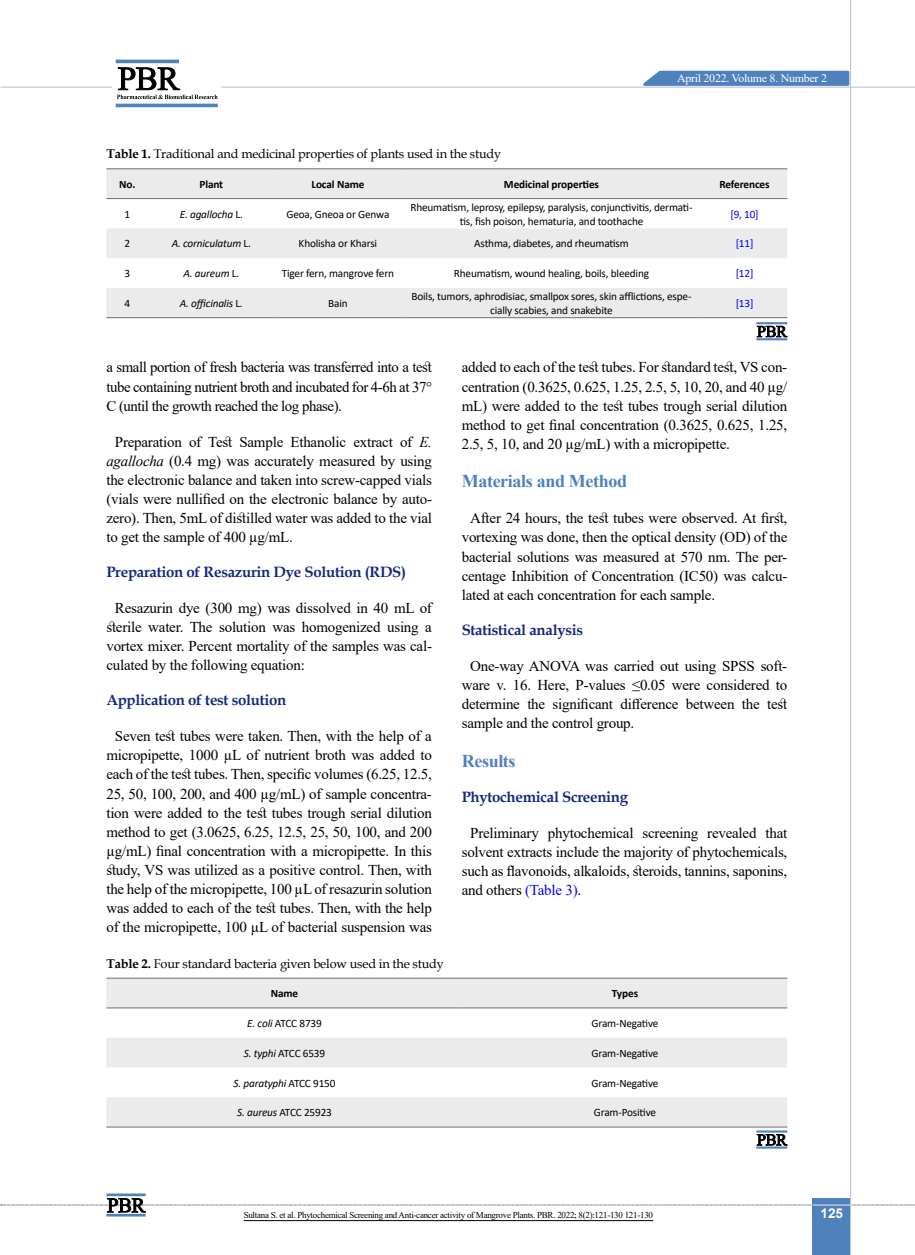
<style>
.page{position:relative;width:915px;height:1255px;background:#fff}
.page>*{position:absolute;margin:0;border:0;box-sizing:border-box;transform-origin:0 0}
.t1{font:700 18px "Times New Roman";letter-spacing:-.02em;color:#4f81bd}
.t2{font:15px/19px "Times New Roman";letter-spacing:-.015em;color:#000;text-align:justify}
.t3{font:700 15px "Book Antiqua";letter-spacing:-.02em;color:#14287e}
.t4{font:700 13.5px "Arial";color:#fff}
.t5{font:12.75px "Book Antiqua";letter-spacing:-.015em;color:#000}
.t6{font:11.4px "Times New Roman";letter-spacing:-.025em;color:#fff;scale:1.05 1}
.t7{font:11.25px/13.5px "Calibri";letter-spacing:-.015em;color:#000;text-align:center}
.t8{font:italic 11.25px "Calibri";letter-spacing:-.015em;color:#000}
.t9{font:700 11.25px "Calibri";letter-spacing:-.01em;color:#000}
.t10{font:11.25px "Calibri";letter-spacing:-.015em;color:#00f}
.t11{font:9px "Times New Roman";letter-spacing:-.03em;color:#000}
.s1{font-weight:700}
.s2{font-style:normal}
.s3{font-style:italic}
.s4{color:#00f}
</style>
<div class="page">
<hr style="left:0;top:87px;width:914px;height:1px;background:#c2c4c6">
<div style="left:812px;top:1198px;width:38px;height:56px;background:#4f81bd"></div>
<hr style="left:849px;top:0;width:1px;height:1254px;background:#c2c4c6">
<svg style="left:635px;top:69px;width:215px;height:18px;background:#749bca"></svg>
<svg style="left:1px;top:1197px;width:914px;height:15px"></svg>
<hr style="left:106px;top:1193px;width:40px;height:3px;background:#4f81bd">
<hr style="left:106px;top:1213px;width:40px;height:3px;background:#4f81bd">
<div style="left:112px;top:56px;width:108px;height:49px;background:linear-gradient(to right,#fff,#fff)"></div>
<hr style="left:116px;top:60px;width:63px;height:3px;background:#4f81bd">
<hr style="left:116px;top:104px;width:102px;height:3px;background:#4f81bd">
<svg style="left:117px;top:67px;width:100px;height:32px"></svg>
<svg style="left:106px;top:169px;width:681px;height:148px;fill:#ebebec"></svg>
<hr style="left:106px;top:168px;width:42px;height:1px;background:#6d6e71">
<hr style="left:148px;top:168px;width:126px;height:1px;background:#6d6e71">
<hr style="left:274px;top:168px;width:127px;height:1px;background:#6d6e71">
<hr style="left:401px;top:168px;width:300px;height:1px;background:#6d6e71">
<hr style="left:701px;top:168px;width:86px;height:1px;background:#6d6e71">
<hr style="left:106px;top:198px;width:42px;height:1px;background:#6d6e71">
<hr style="left:148px;top:198px;width:126px;height:1px;background:#6d6e71">
<hr style="left:274px;top:198px;width:127px;height:1px;background:#6d6e71">
<hr style="left:401px;top:198px;width:300px;height:1px;background:#6d6e71">
<hr style="left:701px;top:198px;width:86px;height:1px;background:#6d6e71">
<hr style="left:106px;top:317px;width:42px;height:1px;background:#6d6e71">
<hr style="left:148px;top:317px;width:126px;height:1px;background:#6d6e71">
<hr style="left:274px;top:317px;width:127px;height:1px;background:#6d6e71">
<hr style="left:401px;top:317px;width:300px;height:1px;background:#6d6e71">
<hr style="left:701px;top:317px;width:86px;height:1px;background:#6d6e71">
<svg style="left:756px;top:326px;width:31px;height:11px"></svg>
<hr style="left:756px;top:322px;width:31px;height:2px;background:#4f81bd">
<hr style="left:756px;top:338px;width:31px;height:2px;background:#4f81bd">
<svg style="left:106px;top:978px;width:681px;height:148px;fill:#ebebec"></svg>
<hr style="left:106px;top:977px;width:356px;height:1px;background:#6d6e71">
<hr style="left:462px;top:977px;width:325px;height:1px;background:#6d6e71">
<hr style="left:106px;top:1007px;width:356px;height:1px;background:#6d6e71">
<hr style="left:462px;top:1007px;width:325px;height:1px;background:#6d6e71">
<hr style="left:106px;top:1126px;width:356px;height:1px;background:#6d6e71">
<hr style="left:462px;top:1126px;width:325px;height:1px;background:#6d6e71">
<svg style="left:756px;top:1134px;width:31px;height:11px"></svg>
<hr style="left:756px;top:1130px;width:31px;height:2px;background:#4f81bd">
<hr style="left:756px;top:1146px;width:31px;height:2px;background:#4f81bd">
<hr style="left:243px;top:1220px;width:410px;height:1px;background:#000">
<p class="t6" style="left:676px;top:70px;width:144px">April 2022. Volume 8. Number 2</p>
<p class="t5" style="left:106px;top:145px;width:396px"><span class="s1">Table 1.</span> Traditional and medicinal properties of plants used in the study</p>
<p class="t9" style="left:119px;top:176px;width:18px">No.</p>
<p class="t9" style="left:199px;top:176px;width:25px">Plant</p>
<p class="t9" style="left:311px;top:176px;width:55px">Local Name</p>
<p class="t9" style="left:504px;top:176px;width:97px">Medicinal properties</p>
<p class="t9" style="left:719px;top:176px;width:52px">References</p>
<p class="t7" style="left:124px;top:207px;width:7px">1</p>
<p class="t8" style="left:180px;top:206px;width:65px">E. agallocha <span class="s2">L.</span></p>
<p class="t7" style="left:286px;top:207px;width:104px">Geoa, Gneoa or Genwa</p>
<p class="t7" style="left:410px;top:200px;width:283px">Rheumatism, leprosy, epilepsy, paralysis, conjunctivitis, dermati&shy;tis, fish poison, hematuria, and toothache</p>
<p class="t10" style="left:730px;top:206px;width:30px">[9, 10]</p>
<p class="t7" style="left:124px;top:237px;width:7px">2</p>
<p class="t8" style="left:172px;top:236px;width:81px">A. corniculatum <span class="s2">L.</span></p>
<p class="t7" style="left:298px;top:237px;width:80px">Kholisha or Kharsi</p>
<p class="t7" style="left:474px;top:237px;width:156px">Asthma, diabetes, and rheumatism</p>
<p class="t10" style="left:735px;top:236px;width:19px">[11]</p>
<p class="t7" style="left:124px;top:266px;width:7px">3</p>
<p class="t8" style="left:183px;top:266px;width:57px">A. aureum <span class="s2">L.</span></p>
<p class="t7" style="left:282px;top:266px;width:114px">Tiger fern, mangrove fern</p>
<p class="t7" style="left:453px;top:266px;width:196px">Rheumatism, wound healing, boils, bleeding</p>
<p class="t10" style="left:735px;top:266px;width:19px">[12]</p>
<p class="t7" style="left:124px;top:296px;width:7px">4</p>
<p class="t8" style="left:180px;top:295px;width:64px">A. officinalis <span class="s2">L.</span></p>
<p class="t7" style="left:328px;top:296px;width:21px">Bain</p>
<p class="t7" style="left:411px;top:289px;width:281px">Boils, tumors, aphrodisiac, smallpox sores, skin afflictions, espe&shy;cially scabies, and snakebite</p>
<p class="t10" style="left:735px;top:295px;width:19px">[13]</p>
<p class="t2" style="left:106px;top:357px;width:327px">a small portion of fresh bacteria was transferred into a test tube containing nutrient broth and incubated for 4-6h at 37° C (until the growth reached the log phase).</p>
<p class="t2" style="left:106px;top:431px;width:327px;text-indent:9px">Preparation of Test Sample Ethanolic extract of <span class="s3">E. agallocha</span> (0.4 mg) was accurately measured by using the electronic balance and taken into screw-capped vials (vials were nullified on the electronic balance by auto&shy;zero). Then, 5mL of distilled water was added to the vial to get the sample of 400 µg/mL.</p>
<p class="t3" style="left:106px;top:561px;width:301px">Preparation of Resazurin Dye Solution (RDS)</p>
<p class="t2" style="left:106px;top:598px;width:327px;text-indent:9px">Resazurin dye (300 mg) was dissolved in 40 mL of sterile water. The solution was homogenized using a vortex mixer. Percent mortality of the samples was cal&shy;culated by the following equation:</p>
<p class="t3" style="left:106px;top:690px;width:181px">Application of test solution</p>
<p class="t2" style="left:106px;top:726px;width:327px;text-align:center">Seven test tubes were taken. Then, with the help of a micropipette, 1000 µL of nutrient broth was added to each of the test tubes. Then, specific volumes (6.25, 12.5, 25, 50, 100, 200, and 400 µg/mL) of sample concentra&shy;tion were added to the test tubes trough serial dilution method to get (3.0625, 6.25, 12.5, 25, 50, 100, and 200 µg/mL) final concentration with a micropipette. In this study, VS was utilized as a positive control. Then, with the help of the micropipette, 100 µL of resazurin solution was added to each of the test tubes. Then, with the help of the micropipette, 100 µL of bacterial suspension was</p>
<p class="t2" style="left:461px;top:357px;width:327px">added to each of the test tubes. For standard test, VS con&shy;centration (0.3625, 0.625, 1.25, 2.5, 5, 10, 20, and 40 µg/ mL) were added to the test tubes trough serial dilution method to get final concentration (0.3625, 0.625, 1.25, 2.5, 5, 10, and 20 µg/mL) with a micropipette.</p>
<p class="t1" style="left:461px;top:468px;width:167px">Materials and Method</p>
<p class="t2" style="left:461px;top:508px;width:327px;text-indent:9px">After 24 hours, the test tubes were observed. At first, vortexing was done, then the optical density (OD) of the bacterial solutions was measured at 570 nm. The per&shy;centage Inhibition of Concentration (IC50) was calcu&shy;lated at each concentration for each sample.</p>
<p class="t3" style="left:461px;top:619px;width:123px">Statistical analysis</p>
<p class="t2" style="left:461px;top:655px;width:327px;text-indent:9px">One-way ANOVA was carried out using SPSS soft&shy;ware v. 16. Here, P-values ≤0.05 were considered to determine the significant difference between the test sample and the control group.</p>
<p class="t1" style="left:461px;top:747px;width:55px">Results</p>
<p class="t3" style="left:461px;top:786px;width:168px">Phytochemical Screening</p>
<p class="t2" style="left:461px;top:822px;width:327px;text-indent:9px">Preliminary phytochemical screening revealed that solvent extracts include the majority of phytochemicals, such as flavonoids, alkaloids, steroids, tannins, saponins, and others <span class="s4">(Table 3)</span>.</p>
<p class="t5" style="left:106px;top:954px;width:339px"><span class="s1">Table 2.</span> Four standard bacteria given below used in the study</p>
<p class="t9" style="left:271px;top:985px;width:29px">Name</p>
<p class="t9" style="left:611px;top:985px;width:28px">Types</p>
<p class="t7" style="left:247px;top:1016px;width:76px"><span class="s3">E. coli</span> ATCC 8739</p>
<p class="t7" style="left:591px;top:1016px;width:68px">Gram-Negative</p>
<p class="t7" style="left:244px;top:1046px;width:83px"><span class="s3">S. typhi</span> ATCC 6539</p>
<p class="t7" style="left:591px;top:1046px;width:68px">Gram-Negative</p>
<p class="t8" style="left:233px;top:1075px;width:103px">S. paratyphi <span class="s2">ATCC 9150</span></p>
<p class="t7" style="left:591px;top:1075px;width:68px">Gram-Negative</p>
<p class="t7" style="left:237px;top:1105px;width:96px"><span class="s3">S. aureus</span> ATCC 25923</p>
<p class="t7" style="left:593px;top:1105px;width:64px">Gram-Positive</p>
<p class="t11" style="left:243px;top:1208px;width:411px">Sultana S. et al. Phytochemical Screening and Anti-cancer activity of Mangrove Plants. PBR. 2022; 8(2):121-130 121-130</p>
<p class="t4" style="left:820px;top:1203px;width:24px">125</p>
</div>
